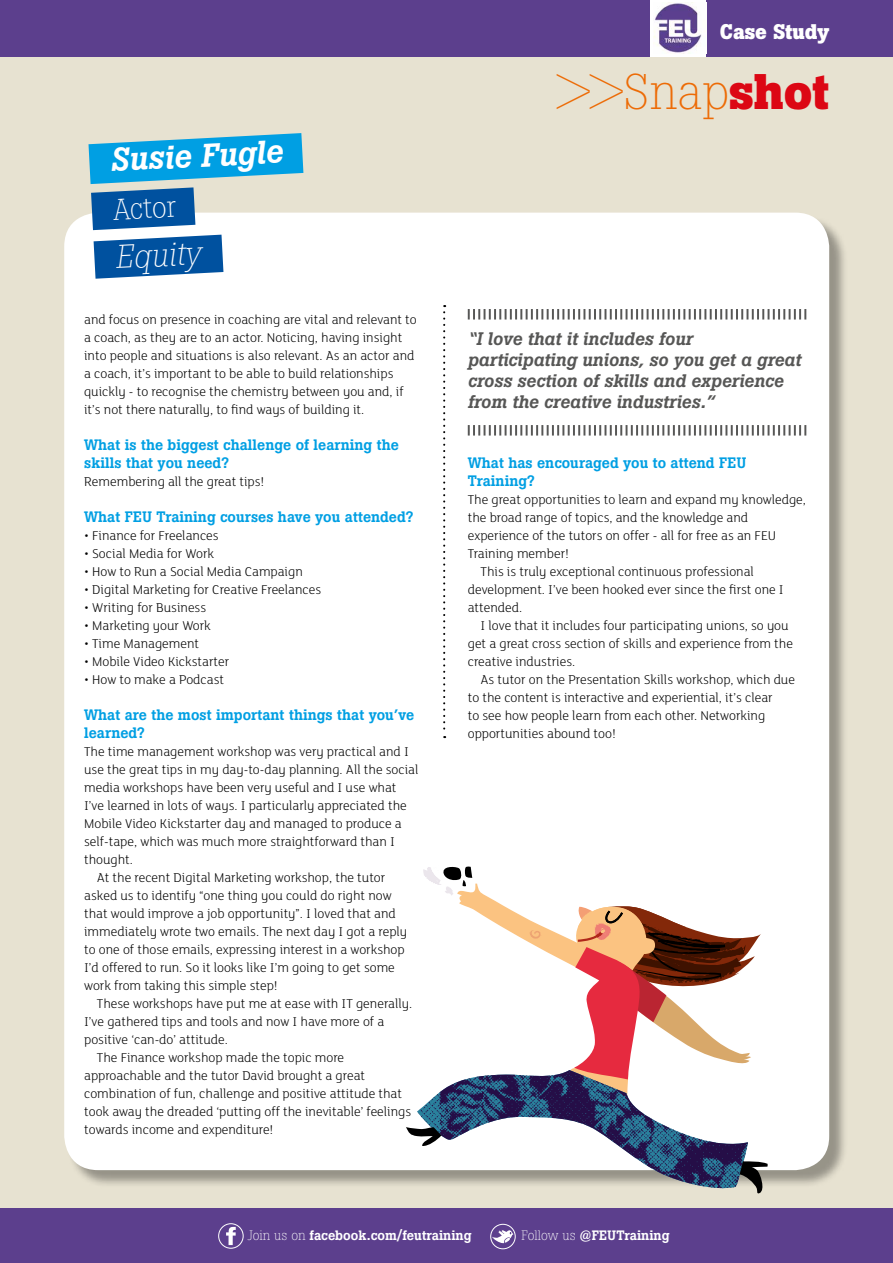
<style>
.page{position:relative;width:893px;height:1263px;background:#e7e2d1}
.page>*{position:absolute;margin:0;border:0;box-sizing:border-box;transform-origin:0 0}
.t1{font:300 49.5px "Boton";color:#ed6b06}
.t2{font:italic 500 32.4px "Boton";color:#fff}
.t3{font:italic 300 32.4px "Boton";color:#fff}
.t4{font:300 29.4px "Boton";color:#fff}
.t5{font:700 21px "Boton";color:#fff}
.t6{font:italic 500 18px/21px "Boton";color:#575756}
.t7{font:500 15px/18px "Boton";color:#009fe3}
.t8{font:300 13.8px/18px "FS Lola";color:#000}
.t9{font:500 13.5px "Boton";color:#fff}
.s1{font-weight:700;color:#dc0714}
.s2{font-weight:300}
</style>
<div class="page">
<div style="left:0;top:0;width:893px;height:56px;background:#5c3f8d"></div>
<div style="left:66px;top:215px;width:782px;height:973px;background:#000;opacity:.35"></div>
<div style="left:64px;top:213px;width:765px;height:957px;background:#fff;border-radius:34px"></div>
<svg style="left:443px;top:305px;width:2px;height:433px"></svg>
<div style="left:0;top:1208px;width:893px;height:55px;background:#5c3f8d"></div>
<svg style="left:64px;top:133px;width:280px;height:166px"></svg>
<svg style="left:218px;top:1223px;width:26px;height:26px"></svg>
<svg style="left:490px;top:1224px;width:26px;height:25px"></svg>
<div style="left:651px;top:0;width:55px;height:56px;background:#fff"></div>
<img style="left:654px;top:3px;width:48px;height:51px">
<svg style="left:468px;top:309px;width:338px;height:10px"></svg>
<svg style="left:468px;top:425px;width:338px;height:11px"></svg>
<svg style="left:406px;top:866px;width:362px;height:328px"></svg>
<img style="left:577px;top:907px;width:34px;height:33px">
<h3 class="t5" style="left:720px;top:20px;width:111px">Case Study</h3>
<h2 class="t2" style="left:110px;top:141px;width:174px;rotate:-3deg">Susie Fugle</h2>
<h3 class="t4" style="left:112px;top:192px;width:65px;rotate:-3deg">Actor</h3>
<h2 class="t3" style="left:115px;top:238px;width:87px;rotate:-3deg">Equity</h2>
<p class="t8" style="left:84px;top:311px;width:334px">and focus on presence in coaching are vital and relevant to a coach, as they are to an actor. Noticing, having insight into people and situations is also relevant. As an actor and a coach, it’s important to be able to build relationships quickly - to recognise the chemistry between you and, if it’s not there naturally, to find ways of building it.</p>
<p class="t7" style="left:84px;top:436px;width:316px">What is the biggest challenge of learning the skills that you need?</p>
<p class="t8" style="left:84px;top:473px;width:182px">Remembering all the great tips!</p>
<p class="t7" style="left:84px;top:508px;width:331px">What FEU Training courses have you attended?</p>
<p class="t8" style="left:84px;top:527px;width:136px">• Finance for Freelances</p>
<p class="t8" style="left:84px;top:545px;width:131px">• Social Media for Work</p>
<p class="t8" style="left:84px;top:563px;width:220px">• How to Run a Social Media Campaign</p>
<p class="t8" style="left:84px;top:581px;width:239px">• Digital Marketing for Creative Freelances</p>
<p class="t8" style="left:84px;top:599px;width:124px">• Writing for Business</p>
<p class="t8" style="left:84px;top:617px;width:128px">• Marketing your Work</p>
<p class="t8" style="left:84px;top:635px;width:116px">• Time Management</p>
<p class="t8" style="left:84px;top:653px;width:147px">• Mobile Video Kickstarter</p>
<p class="t8" style="left:84px;top:671px;width:141px">• How to make a Podcast</p>
<p class="t7" style="left:84px;top:706px;width:332px">What are the most important things that you’ve learned?</p>
<p class="t8" style="left:84px;top:743px;width:326px">The time management workshop was very practical and I</p>
<p class="t8" style="left:84px;top:761px;width:336px">use the great tips in my day-to-day planning. All the social</p>
<p class="t8" style="left:84px;top:779px;width:314px">media workshops have been very useful and I use what</p>
<p class="t8" style="left:84px;top:797px;width:324px">I’ve learned in lots of ways. I particularly appreciated the</p>
<p class="t8" style="left:84px;top:815px;width:319px">Mobile Video Kickstarter day and managed to produce a</p>
<p class="t8" style="left:84px;top:833px;width:312px">self-tape, which was much more straightforward than I</p>
<p class="t8" style="left:84px;top:851px;width:50px">thought.</p>
<p class="t8" style="left:97px;top:869px;width:290px">At the recent Digital Marketing workshop, the tutor</p>
<p class="t8" style="left:84px;top:887px;width:309px">asked us to identify “one thing you could do right now</p>
<p class="t8" style="left:84px;top:905px;width:313px">that would improve a job opportunity”. I loved that and</p>
<p class="t8" style="left:84px;top:923px;width:325px">immediately wrote two emails. The next day I got a reply</p>
<p class="t8" style="left:84px;top:941px;width:322px">to one of those emails, expressing interest in a workshop</p>
<p class="t8" style="left:84px;top:959px;width:312px">I’d offered to run. So it looks like I’m going to get some</p>
<p class="t8" style="left:84px;top:977px;width:195px">work from taking this simple step!</p>
<p class="t8" style="left:97px;top:995px;width:317px">These workshops have put me at ease with IT generally.</p>
<p class="t8" style="left:84px;top:1013px;width:302px">I’ve gathered tips and tools and now I have more of a</p>
<p class="t8" style="left:84px;top:1031px;width:145px">positive ‘can-do’ attitude.</p>
<p class="t8" style="left:97px;top:1049px;width:249px">The Finance workshop made the topic more</p>
<p class="t8" style="left:84px;top:1067px;width:282px">approachable and the tutor David brought a great</p>
<p class="t8" style="left:84px;top:1085px;width:319px">combination of fun, challenge and positive attitude that</p>
<p class="t8" style="left:84px;top:1103px;width:329px">took away the dreaded ‘putting off the inevitable’ feelings</p>
<p class="t8" style="left:84px;top:1121px;width:191px">towards income and expenditure!</p>
<h1 class="t1" style="left:557px;top:62px;width:274px">&gt;&gt;Snap<span class="s1">shot</span></h1>
<h3 class="t6" style="left:468px;top:328px;width:335px">“I love that it includes four participating unions, so you get a great cross section of skills and experience from the creative industries.”</h3>
<p class="t7" style="left:468px;top:454px;width:280px">What has encouraged you to attend FEU<br>Training?</p>
<p class="t8" style="left:468px;top:491px;width:340px">The great opportunities to learn and expand my knowledge,</p>
<p class="t8" style="left:468px;top:509px;width:282px">the broad range of topics, and the knowledge and</p>
<p class="t8" style="left:468px;top:527px;width:310px">experience of the tutors on offer - all for free as an FEU</p>
<p class="t8" style="left:468px;top:545px;width:103px">Training member!</p>
<p class="t8" style="left:480px;top:563px;width:275px">This is truly exceptional continuous professional</p>
<p class="t8" style="left:468px;top:581px;width:317px">development. I’ve been hooked ever since the first one I</p>
<p class="t8" style="left:468px;top:599px;width:56px">attended.</p>
<p class="t8" style="left:480px;top:617px;width:310px">I love that it includes four participating unions, so you</p>
<p class="t8" style="left:468px;top:635px;width:327px">get a great cross section of skills and experience from the</p>
<p class="t8" style="left:468px;top:653px;width:109px">creative industries.</p>
<p class="t8" style="left:480px;top:671px;width:316px">As tutor on the Presentation Skills workshop, which due</p>
<p class="t8" style="left:468px;top:689px;width:306px">to the content is interactive and experiential, it’s clear</p>
<p class="t8" style="left:468px;top:707px;width:299px">to see how people learn from each other. Networking</p>
<p class="t8" style="left:468px;top:725px;width:150px">opportunities abound too!</p>
<p class="t9" style="left:248px;top:1227px;width:225px"><span class="s2">Join us on</span> facebook.com/feutraining</p>
<p class="t9" style="left:522px;top:1227px;width:149px"><span class="s2">Follow us</span> @FEUTraining</p>
</div>
